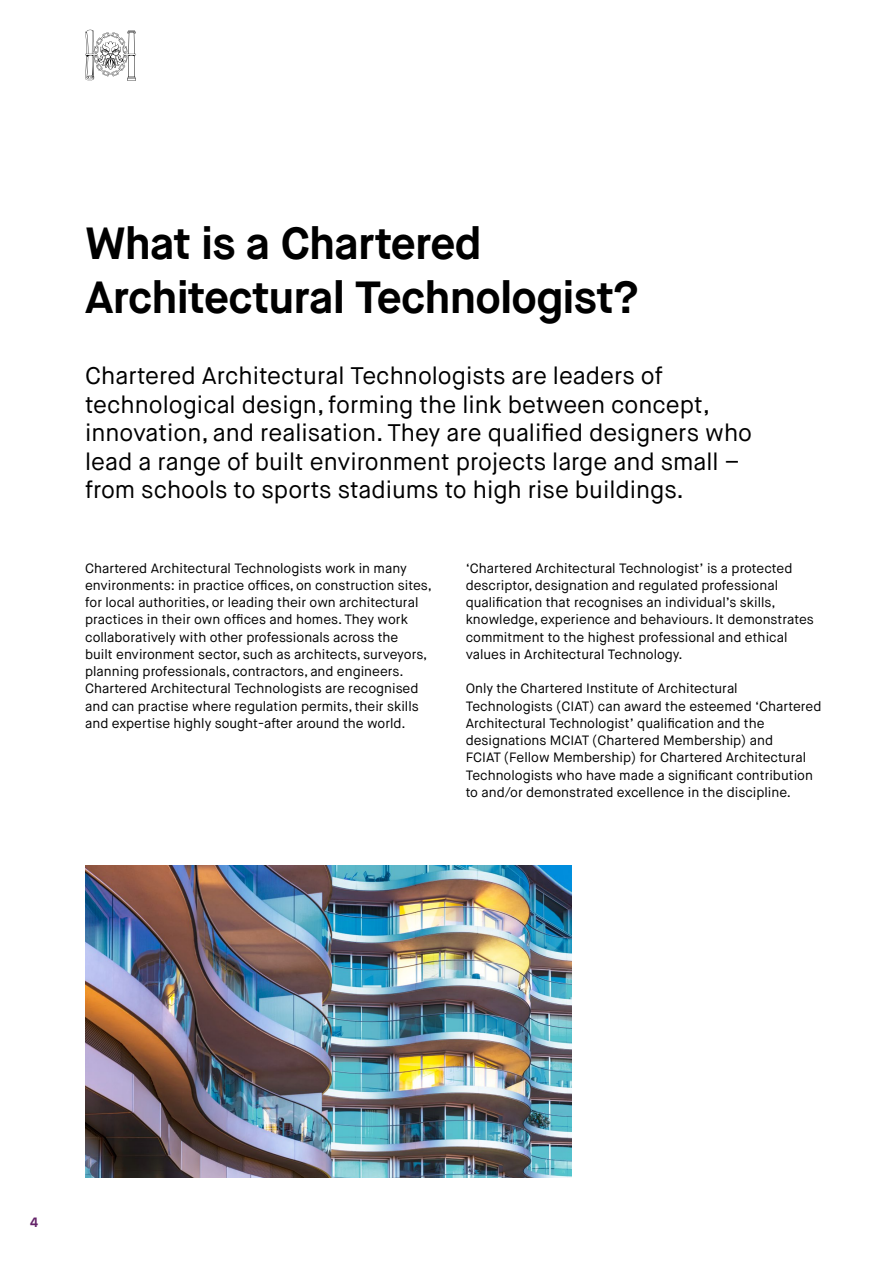
<style>
.page{position:relative;width:893px;height:1263px;background:#fff}
.page>*{position:absolute;margin:0;border:0;box-sizing:border-box;transform-origin:0 0}
.t1{font:700 45px/54px "Maison Neue";letter-spacing:-.02em;color:#000}
.Intro_copy{font:24px/28.5px "Maison Neue";color:#000}
.Body_Copy{font:13.5px/17.2px "Maison Neue";color:#000}
.t2{font:700 13.5px "Maison Neue";color:#642369}
</style>
<div class="page">
<img style="left:85px;top:866px;width:486px;height:312px">
<svg style="left:85px;top:30px;width:51px;height:51px"></svg>
<p class="t1" style="left:85px;top:217px;width:555px">What is a Chartered<br>Architectural Technologist?</p>
<p class="Intro_copy" style="left:85px;top:362px;width:668px">Chartered Architectural Technologists are leaders of technological design, forming the link between concept, innovation, and realisation. They are qualified designers who lead a range of built environment projects large and small – from schools to sports stadiums to high rise buildings.</p>
<p class="Body_Copy" style="left:85px;top:559px;width:348px">Chartered Architectural Technologists work in many environments: in practice offices, on construction sites, for local authorities, or leading their own architectural practices in their own offices and homes. They work collaboratively with other professionals across the<br>built environment sector, such as architects, surveyors, planning professionals, contractors, and engineers.<br>Chartered Architectural Technologists are recognised and can practise where regulation permits, their skills and expertise highly sought-after around the world.</p>
<p class="Body_Copy" style="left:466px;top:559px;width:350px">‘Chartered Architectural Technologist’ is a protected descriptor, designation and regulated professional qualification that recognises an individual’s skills, knowledge, experience and behaviours. It demonstrates commitment to the highest professional and ethical values in Architectural Technology.</p>
<p class="Body_Copy" style="left:466px;top:680px;width:357px">Only the Chartered Institute of Architectural Technologists (CIAT) can award the esteemed ‘Chartered Architectural Technologist’ qualification and the designations MCIAT (Chartered Membership) and<br>FCIAT (Fellow Membership) for Chartered Architectural Technologists who have made a significant contribution to and/or demonstrated excellence in the discipline.</p>
<p class="t2" style="left:30px;top:1213px;width:10px">4</p>
</div>
